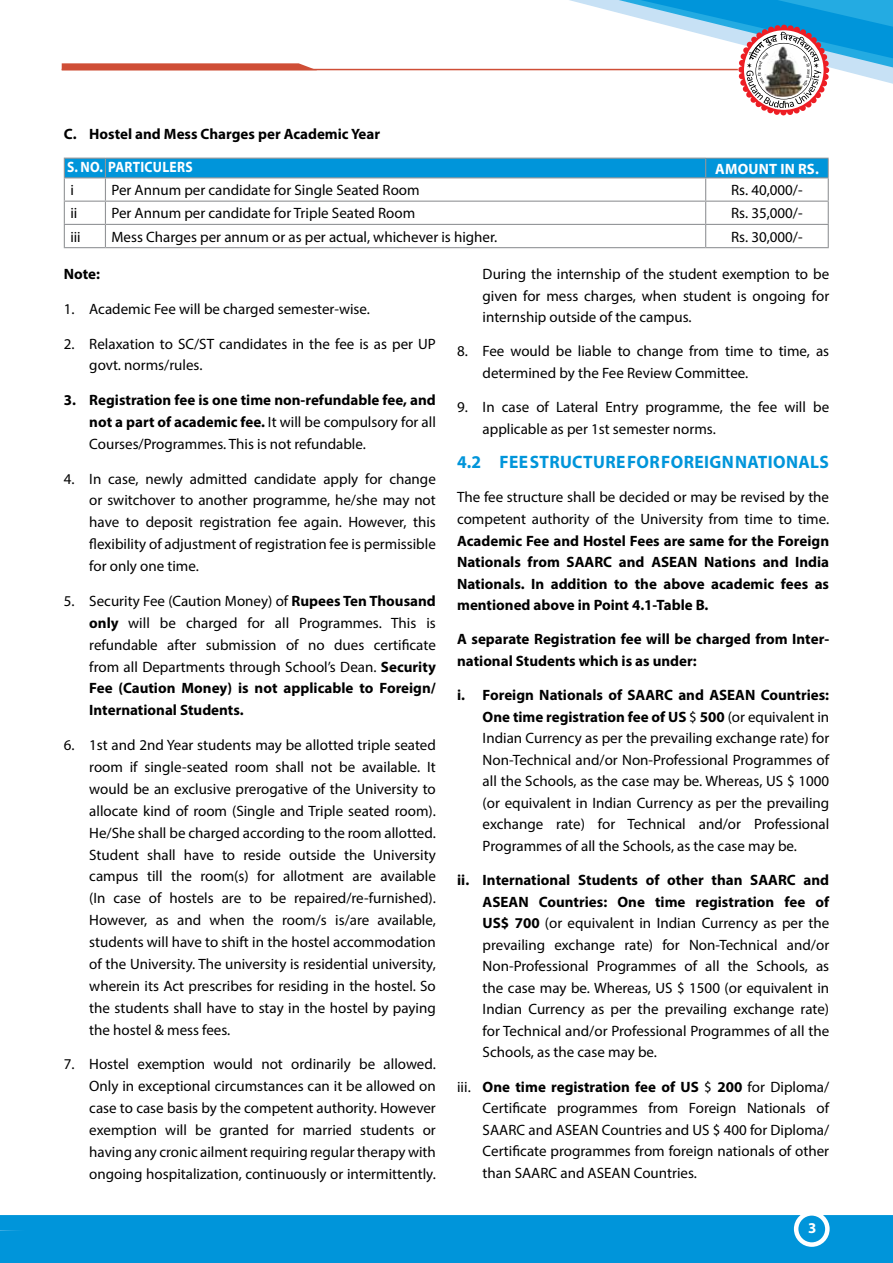
<style>
.page{position:relative;width:893px;height:1263px;background:#fff}
.page>*{position:absolute;margin:0;border:0;box-sizing:border-box;transform-origin:0 0}
.t1{font:700 18px "Myriad Pro";letter-spacing:.02em;color:#0095da}
.t2{font:15px/21.9px "Myriad Pro";color:#000;text-align:justify}
.t3{font:700 15px/21.5px "Myriad Pro";color:#000;text-align:justify}
.t4{font:700 15px "Myriad Pro";letter-spacing:.015em;color:#fff;scale:.9 1}
.t5{font:700 15px "Myriad Pro";letter-spacing:.015em;color:#fff}
.s1{font-weight:400}
.s2{font-weight:700}
</style>
<div class="page">
<svg style="left:509px;top:0;width:384px;height:115px"></svg>
<div style="left:0;top:1216px;width:893px;height:47px;background:#0095da"></div>
<svg style="left:796px;top:1213px;width:31px;height:31px"></svg>
<div style="left:794px;top:1211px;width:36px;height:36px;border:4px solid #fff;border-radius:50%"></div>
<hr style="left:62px;top:69px;width:676px;height:1px;background:#cf4e36">
<svg style="left:62px;top:63px;width:255px;height:6px;background:#d35f49"></svg>
<div style="left:706px;top:158px;width:122px;height:20px;background:#0095da"></div>
<hr style="left:706px;top:158px;width:123px;height:1px;background:#939598">
<hr style="left:706px;top:177px;width:123px;height:1px;background:#939598">
<hr style="left:706px;top:201px;width:123px;height:1px;background:#939598">
<hr style="left:706px;top:224px;width:123px;height:1px;background:#939598">
<svg style="left:828px;top:159px;width:1px;height:88px"></svg>
<hr style="left:64px;top:247px;width:41px;height:1px;background:#939598">
<hr style="left:105px;top:247px;width:601px;height:1px;background:#939598">
<hr style="left:706px;top:247px;width:123px;height:1px;background:#939598">
<svg style="left:64px;top:158px;width:642px;height:89px"></svg>
<p class="t3" style="left:64px;top:123px;width:318px">C. Hostel and Mess Charges per Academic Year</p>
<p class="t4" style="left:67px;top:157px;width:105px">S. No. Particulers</p>
<p class="t5" style="left:715px;top:159px;width:105px">Amount in Rs.</p>
<p class="t2" style="left:70px;top:179px;width:5px">i</p>
<p class="t2" style="left:111px;top:179px;width:310px">Per Annum per candidate for Single Seated Room</p>
<p class="t2" style="left:731px;top:179px;width:73px">Rs. 40,000/-</p>
<p class="t2" style="left:70px;top:202px;width:9px">ii</p>
<p class="t2" style="left:111px;top:202px;width:305px">Per Annum per candidate for Triple Seated Room</p>
<p class="t2" style="left:731px;top:202px;width:73px">Rs. 35,000/-</p>
<p class="t2" style="left:70px;top:225px;width:12px">iii</p>
<p class="t2" style="left:111px;top:225px;width:387px">Mess Charges per annum or as per actual, whichever is higher.</p>
<p class="t2" style="left:731px;top:225px;width:73px">Rs. 30,000/-</p>
<p class="t3" style="left:64px;top:263px;width:38px">Note:</p>
<p class="t2" style="left:64px;top:298px;width:308px">1. Academic Fee will be charged semester-wise.</p>
<p class="t2" style="left:89px;top:332px;width:348px;text-indent:-26px">2. Relaxation to SC/ST candidates in the fee is as per UP govt. norms/rules.</p>
<p class="t3" style="left:89px;top:389px;width:348px;line-height:21.9px;text-indent:-26px">3. Registration fee is one time non-refundable fee, and not a part of academic fee. <span class="s1">It will be compulsory for all Courses/Programmes. This is not refundable.</span></p>
<p class="t2" style="left:89px;top:467px;width:348px;text-indent:-26px">4. In case, newly admitted candidate apply for change or switchover to another programme, he/she may not have to deposit registration fee again. However, this flexibility of adjustment of registration fee is permissible for only one time.</p>
<p class="t2" style="left:89px;top:590px;width:348px;text-indent:-26px">5. Security Fee (Caution Money) of <span class="s2">Rupees Ten Thousand only</span> will be charged for all Programmes. This is refundable after submission of no dues certificate from all Departments through School’s Dean. <span class="s2">Security Fee (Caution Money) is not applicable to Foreign/ International Students.</span></p>
<p class="t2" style="left:89px;top:734px;width:348px;text-indent:-26px">6. 1st and 2nd Year students may be allotted triple seated room if single-seated room shall not be available. It would be an exclusive prerogative of the University to allocate kind of room (Single and Triple seated room).<br>He/She shall be charged according to the room allotted.<br>Student shall have to reside outside the University campus till the room(s) for allotment are available (In case of hostels are to be repaired/re-furnished).<br>However, as and when the room/s is/are available, students will have to shift in the hostel accommodation of the University. The university is residential university, wherein its Act prescribes for residing in the hostel. So the students shall have to stay in the hostel by paying the hostel &amp; mess fees.</p>
<p class="t2" style="left:89px;top:1053px;width:348px;text-indent:-26px">7. Hostel exemption would not ordinarily be allowed.<br>Only in exceptional circumstances can it be allowed on case to case basis by the competent authority. However exemption will be granted for married students or having any cronic ailment requiring regular therapy with ongoing hospitalization, continuously or intermittently.</p>
<p class="t2" style="left:483px;top:263px;width:348px">During the internship of the student exemption to be given for mess charges, when student is ongoing for internship outside of the campus.</p>
<p class="t2" style="left:483px;top:340px;width:348px;line-height:21.5px;text-indent:-26px">8. Fee would be liable to change from time to time, as determined by the Fee Review Committee.</p>
<p class="t2" style="left:483px;top:396px;width:348px;line-height:21.5px;text-indent:-26px">9. In case of Lateral Entry programme, the fee will be applicable as per 1st semester norms.</p>
<p class="t1" style="left:457px;top:450px;width:148px">4.2 Fee Structure</p>
<p class="t1" style="left:627px;top:450px;width:171px">For Foreign Nationals</p>
<p class="t2" style="left:457px;top:486px;width:373px">The fee structure shall be decided or may be revised by the competent authority of the University from time to time.</p>
<p class="t3" style="left:457px;top:529px;width:374px">Academic Fee and Hostel Fees are same for the Foreign Nationals from SAARC and ASEAN Nations and India Nationals. In addition to the above academic fees as mentioned above in Point 4.1-Table B.</p>
<p class="t3" style="left:457px;top:628px;width:373px">A separate Registration fee will be charged from Inter&shy;national Students which is as under:</p>
<p class="t2" style="left:483px;top:684px;width:348px;line-height:21.5px;text-indent:-26px"><span class="s2">i. Foreign Nationals of SAARC and ASEAN Countries:<br>One time registration fee of US</span> $ <span class="s2">500</span> (or equivalent in Indian Currency as per the prevailing exchange rate) for Non-Technical and/or Non-Professional Programmes of all the Schools, as the case may be. Whereas, US $ 1000 (or equivalent in Indian Currency as per the prevailing exchange rate) for Technical and/or Professional Programmes of all the Schools, as the case may be.</p>
<p class="t2" style="left:483px;top:869px;width:348px;text-indent:-26px"><span class="s2">ii. I nternational Students of other than SAARC and ASEAN Countries: One time registration fee of US$ 700</span> (or equivalent in Indian Currency as per the prevailing exchange rate) for Non-Technical and/or Non-Professional Programmes of all the Schools, as the case may be. Whereas, US $ 1500 (or equivalent in Indian Currency as per the prevailing exchange rate) for Technical and/or Professional Programmes of all the Schools, as the case may be.</p>
<p class="t2" style="left:483px;top:1076px;width:348px;text-indent:-26px">iii. <span class="s2">One time registration fee of US</span> $ <span class="s2">200</span> for Diploma/ Certificate programmes from Foreign Nationals of SAARC and ASEAN Countries and US $ 400 for Diploma/ Certificate programmes from foreign nationals of other than SAARC and ASEAN Countries.</p>
<p class="t5" style="left:808px;top:1218px;width:10px">3</p>
</div>
